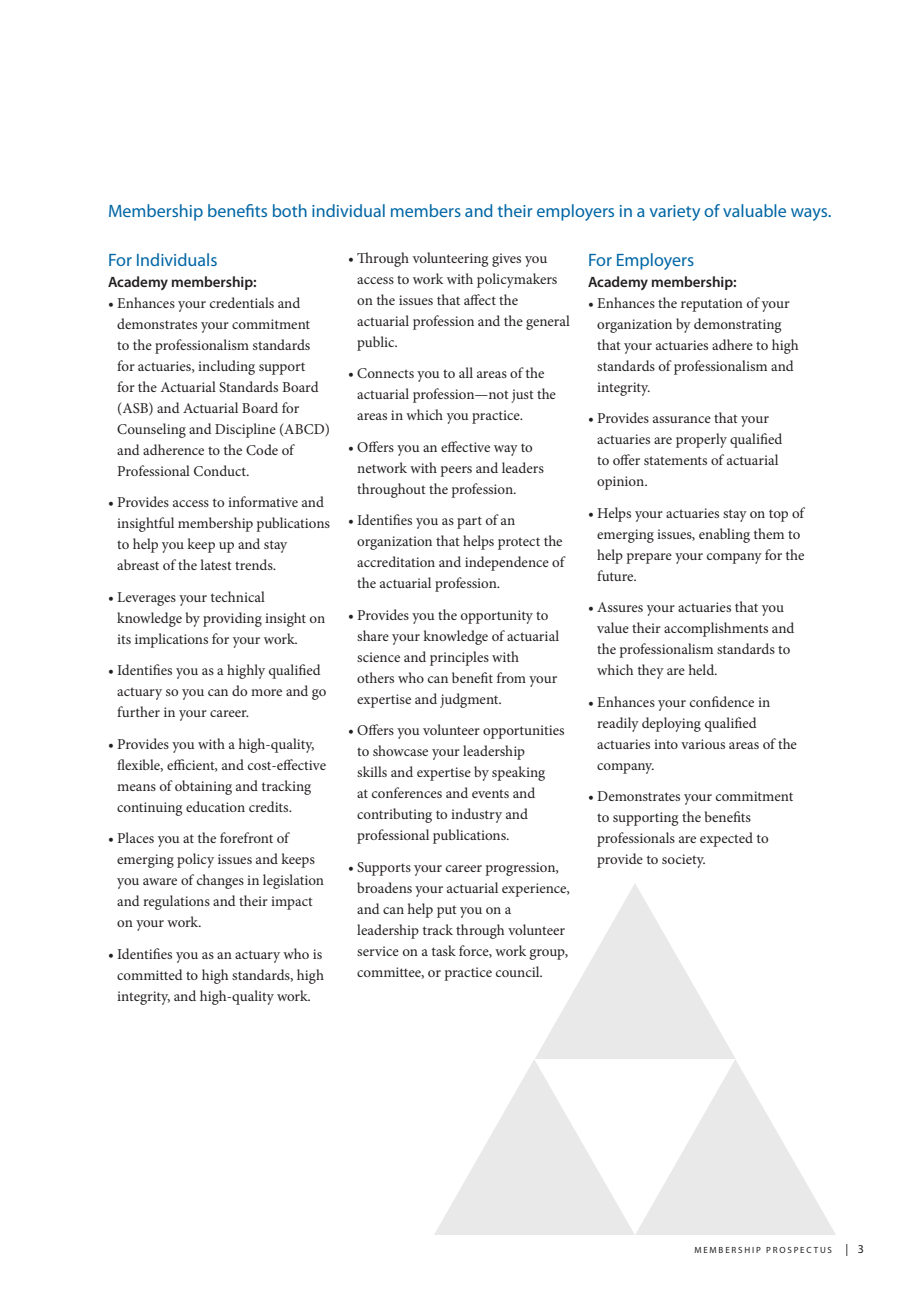
<style>
.page{position:relative;width:918px;height:1296px;background:#fff}
.page>*{position:absolute;margin:0;border:0;box-sizing:border-box;transform-origin:0 0}
.subhead{font:18px "Myriad Pro";color:#0166a5}
.body_text{font:15px/21px "Minion Pro";letter-spacing:-.005em;color:#231f20}
.country_intro{font:600 15px "Myriad Pro";color:#231f20}
.t1{font:9px "Myriad Pro";letter-spacing:.2em;color:#231f20}
.s1{font-size:12px}
</style>
<div class="page">
<svg style="left:434px;top:884px;width:402px;height:351px"></svg>
<p class="subhead" style="left:108px;top:200px;width:725px">Membership benefits both individual members and their employers in a variety of valuable ways.</p>
<p class="subhead" style="left:108px;top:248px;width:111px">For Individuals</p>
<p class="country_intro" style="left:108px;top:272px;width:150px">Academy membership:</p>
<p class="body_text" style="left:117px;top:292px;width:214px;text-indent:-9px">• Enhances your credentials and demonstrates your commitment<br>to the professionalism standards for actuaries, including support<br>for the Actuarial Standards Board (ASB) and Actuarial Board for<br>Counseling and Discipline (ABCD) and adherence to the Code of<br>Professional Conduct.</p>
<p class="body_text" style="left:117px;top:492px;width:214px;text-indent:-9px">• Provides access to informative and insightful membership publications to help you keep up and stay abreast of the latest trends.</p>
<p class="body_text" style="left:117px;top:586px;width:210px;text-indent:-9px">• Leverages your technical knowledge by providing insight on its implications for your work.</p>
<p class="body_text" style="left:117px;top:660px;width:211px;text-indent:-9px">• Identifies you as a highly qualified actuary so you can do more and go further in your career.</p>
<p class="body_text" style="left:117px;top:733px;width:210px;text-indent:-9px">• Provides you with a high-quality, flexible, efficient, and cost-effective means of obtaining and tracking continuing education credits.</p>
<p class="body_text" style="left:117px;top:828px;width:208px;text-indent:-9px">• Places you at the forefront of emerging policy issues and keeps you aware of changes in legislation and regulations and their impact on your work.</p>
<p class="body_text" style="left:117px;top:943px;width:208px;text-align:justify;text-indent:-9px">• Identifies you as an actuary who is committed to high standards, high integrity, and high-quality work.</p>
<p class="body_text" style="left:357px;top:248px;width:214px;text-indent:-9px">• Through volunteering gives you access to work with policymakers on the issues that affect the actuarial profession and the general public.</p>
<p class="body_text" style="left:357px;top:363px;width:200px;text-indent:-9px">• Connects you to all areas of the actuarial profession—not just the areas in which you practice.</p>
<p class="body_text" style="left:357px;top:437px;width:188px;text-indent:-9px">• Offers you an effective way to network with peers and leaders throughout the profession.</p>
<p class="body_text" style="left:357px;top:510px;width:208px;text-indent:-9px">• Identifies you as part of an organization that helps protect the accreditation and independence of the actuarial profession.</p>
<p class="body_text" style="left:357px;top:605px;width:203px;text-indent:-9px">• Provides you the opportunity to share your knowledge of actuarial science and principles with others who can benefit from your expertise and judgment.</p>
<p class="body_text" style="left:357px;top:720px;width:209px;text-indent:-9px">• Offers you volunteer opportunities to showcase your leadership<br>skills and expertise by speaking<br>at conferences and events and contributing to industry and professional publications.</p>
<p class="body_text" style="left:357px;top:857px;width:214px;text-indent:-9px">• Supports your career progression, broadens your actuarial experience, and can help put you on a leadership track through volunteer service on a task force, work group, committee, or practice council.</p>
<p class="subhead" style="left:588px;top:248px;width:108px">For Employers</p>
<p class="country_intro" style="left:588px;top:272px;width:150px">Academy membership:</p>
<p class="body_text" style="left:597px;top:292px;width:203px;text-indent:-9px">• Enhances the reputation of your organization by demonstrating that your actuaries adhere to high standards of professionalism and integrity.</p>
<p class="body_text" style="left:597px;top:408px;width:187px;text-indent:-9px">• Provides assurance that your actuaries are properly qualified to offer statements of actuarial opinion.</p>
<p class="body_text" style="left:597px;top:502px;width:209px;text-indent:-9px">• Helps your actuaries stay on top of emerging issues, enabling them to help prepare your company for the future.</p>
<p class="body_text" style="left:597px;top:597px;width:199px;text-indent:-9px">• Assures your actuaries that you value their accomplishments and the professionalism standards to which they are held.</p>
<p class="body_text" style="left:597px;top:691px;width:201px;text-indent:-9px">• Enhances your confidence in readily deploying qualified actuaries into various areas of the company.</p>
<p class="body_text" style="left:597px;top:786px;width:198px;text-indent:-9px">• Demonstrates your commitment to supporting the benefits professionals are expected to provide to society.</p>
<p class="t1" style="left:694px;top:1244px;width:171px">MEMBERSHIP PROSPECTUS <span class="s1">| 3</span></p>
</div>
